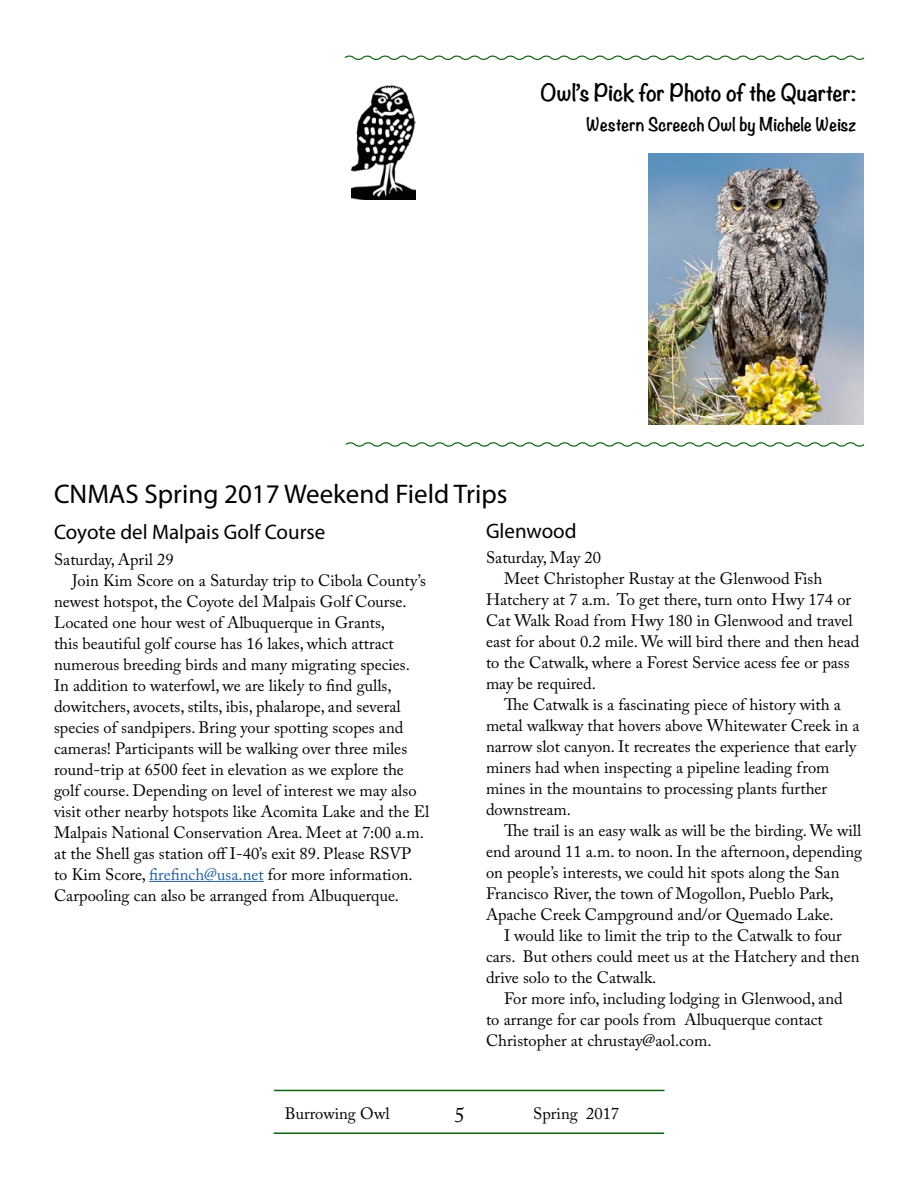
<style>
.page{position:relative;width:918px;height:1188px;background:#fff}
.page>*{position:absolute;margin:0;border:0;box-sizing:border-box;transform-origin:0 0}
.t1{font:27px "Myriad Pro";color:#000}
.t2{font:21px "Myriad Pro";color:#000}
.t3{font:700 21px "Noteworthy";color:#000}
.t4{font:21px "Adobe Caslon Pro";color:#000}
.t5{font:16.5px "Adobe Caslon Pro";color:#000}
.t6{font:700 16.5px "Noteworthy";color:#000}
.s1{color:#215e9e}
</style>
<div class="page">
<hr style="left:274px;top:1132px;width:390px;height:2px;background:#0d6212">
<hr style="left:274px;top:1090px;width:390px;height:1px;background:#0d6212">
<img style="left:352px;top:85px;width:64px;height:115px">
<svg style="left:344px;top:55px;width:521px;height:5px"></svg>
<svg style="left:345px;top:442px;width:520px;height:5px"></svg>
<hr style="left:149px;top:881px;width:115px;height:1px;background:#215e9e">
<img style="left:648px;top:153px;width:215px;height:271px">
<p class="t3" style="left:541px;top:73px;width:317px">Owl’s Pick for Photo of the Quarter:</p>
<p class="t6" style="left:586px;top:109px;width:272px">Western Screech Owl by Michele Weisz</p>
<h1 class="t1" style="left:54px;top:477px;width:455px">CNMAS Spring 2017 Weekend Field Trips</h1>
<p class="t2" style="left:54px;top:519px;width:273px">Coyote del Malpais Golf Course</p>
<p class="t5" style="left:54px;top:549px;width:121px">Saturday, April 29</p>
<p class="t5" style="left:72px;top:570px;width:355px">Join Kim Score on a Saturday trip to Cibola County’s</p>
<p class="t5" style="left:54px;top:591px;width:354px">newest hotspot, the Coyote del Malpais Golf Course.</p>
<p class="t5" style="left:54px;top:612px;width:333px">Located one hour west of Albuquerque in Grants,</p>
<p class="t5" style="left:54px;top:633px;width:341px">this beautiful golf course has 16 lakes, which attract</p>
<p class="t5" style="left:54px;top:654px;width:358px">numerous breeding birds and many migrating species.</p>
<p class="t5" style="left:54px;top:675px;width:339px">In addition to waterfowl, we are likely to find gulls,</p>
<p class="t5" style="left:54px;top:696px;width:348px">dowitchers, avocets, stilts, ibis, phalarope, and several</p>
<p class="t5" style="left:54px;top:717px;width:351px">species of sandpipers. Bring your spotting scopes and</p>
<p class="t5" style="left:54px;top:738px;width:355px">cameras! Participants will be walking over three miles</p>
<p class="t5" style="left:54px;top:759px;width:351px">round-trip at 6500 feet in elevation as we explore the</p>
<p class="t5" style="left:54px;top:780px;width:364px">golf course. Depending on level of interest we may also</p>
<p class="t5" style="left:54px;top:801px;width:377px">visit other nearby hotspots like Acomita Lake and the El</p>
<p class="t5" style="left:54px;top:822px;width:371px">Malpais National Conservation Area. Meet at 7:00 a.m.</p>
<p class="t5" style="left:54px;top:843px;width:359px">at the Shell gas station off I-40’s exit 89. Please RSVP</p>
<p class="t5" style="left:54px;top:864px;width:360px">to Kim Score, <span class="s1">firefinch@usa.net</span> for more information.</p>
<p class="t5" style="left:54px;top:885px;width:347px">Carpooling can also be arranged from Albuquerque.</p>
<p class="t2" style="left:486px;top:518px;width:92px">Glenwood</p>
<p class="t5" style="left:486px;top:548px;width:117px">Saturday, May 20</p>
<p class="t5" style="left:504px;top:569px;width:320px">Meet Christopher Rustay at the Glenwood Fish</p>
<p class="t5" style="left:486px;top:590px;width:367px">Hatchery at 7 a.m. To get there, turn onto Hwy 174 or</p>
<p class="t5" style="left:486px;top:611px;width:368px">Cat Walk Road from Hwy 180 in Glenwood and travel</p>
<p class="t5" style="left:486px;top:632px;width:375px">east for about 0.2 mile. We will bird there and then head</p>
<p class="t5" style="left:486px;top:653px;width:365px">to the Catwalk, where a Forest Service acess fee or pass</p>
<p class="t5" style="left:486px;top:674px;width:112px">may be required.</p>
<p class="t5" style="left:504px;top:695px;width:338px">The Catwalk is a fascinating piece of history with a</p>
<p class="t5" style="left:486px;top:716px;width:375px">metal walkway that hovers above Whitewater Creek in a</p>
<p class="t5" style="left:486px;top:737px;width:372px">narrow slot canyon. It recreates the experience that early</p>
<p class="t5" style="left:486px;top:758px;width:345px">miners had when inspecting a pipeline leading from</p>
<p class="t5" style="left:486px;top:779px;width:343px">mines in the mountains to processing plants further</p>
<p class="t5" style="left:486px;top:800px;width:86px">downstream.</p>
<p class="t5" style="left:504px;top:821px;width:359px">The trail is an easy walk as will be the birding. We will</p>
<p class="t5" style="left:486px;top:842px;width:378px">end around 11 a.m. to noon. In the afternoon, depending</p>
<p class="t5" style="left:486px;top:863px;width:355px">on people’s interests, we could hit spots along the San</p>
<p class="t5" style="left:486px;top:884px;width:349px">Francisco River, the town of Mogollon, Pueblo Park,</p>
<p class="t5" style="left:486px;top:905px;width:349px">Apache Creek Campground and/or Quemado Lake.</p>
<p class="t5" style="left:504px;top:926px;width:339px">I would like to limit the trip to the Catwalk to four</p>
<p class="t5" style="left:486px;top:947px;width:375px">cars. But others could meet us at the Hatchery and then</p>
<p class="t5" style="left:486px;top:968px;width:172px">drive solo to the Catwalk.</p>
<p class="t5" style="left:504px;top:989px;width:340px">For more info, including lodging in Glenwood, and</p>
<p class="t5" style="left:486px;top:1010px;width:338px">to arrange for car pools from Albuquerque contact</p>
<p class="t5" style="left:486px;top:1031px;width:227px">Christopher at chrustay@aol.com.</p>
<p class="t5" style="left:285px;top:1104px;width:106px">Burrowing Owl</p>
<p class="t4" style="left:455px;top:1102px;width:12px">5</p>
<p class="t5" style="left:533px;top:1104px;width:88px">Spring 2017</p>
</div>
